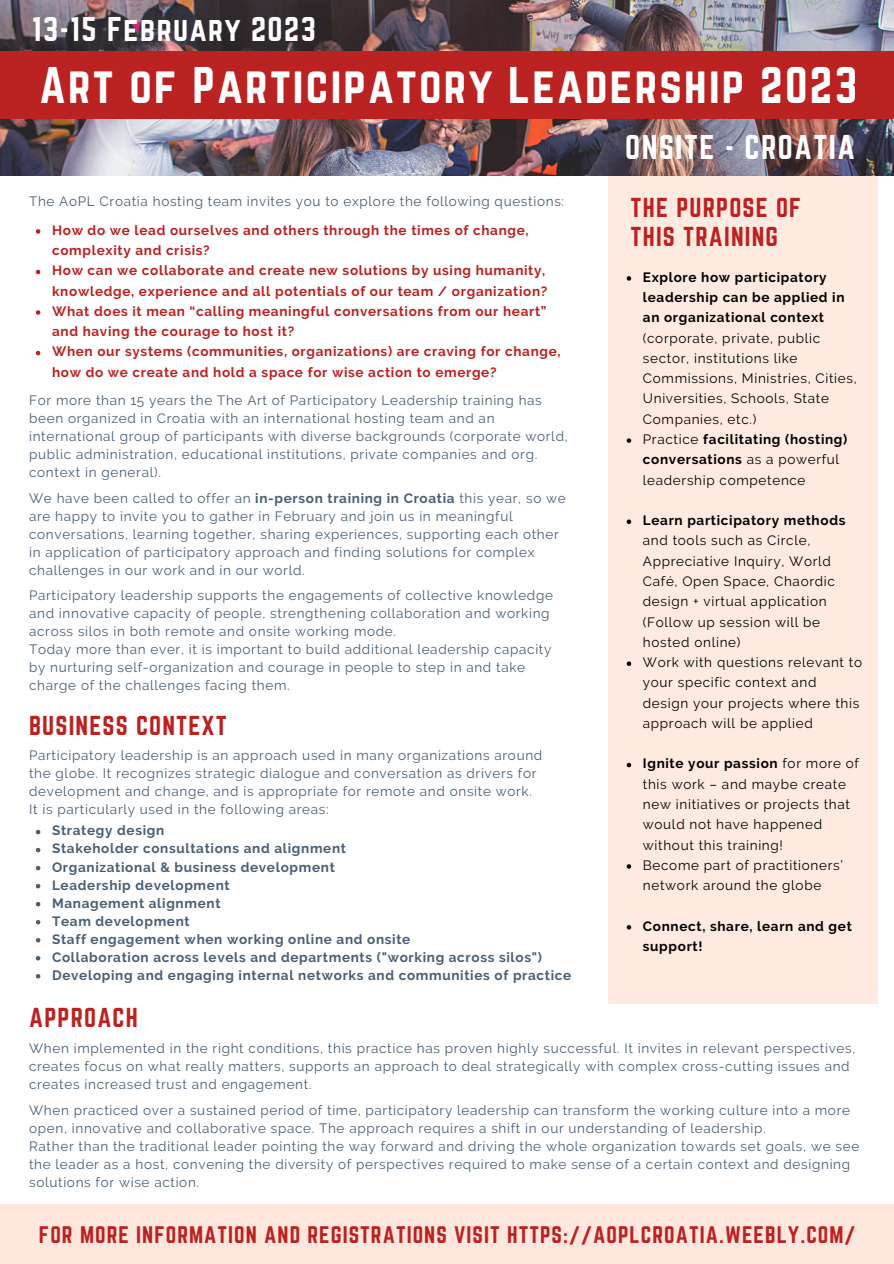
<style>
.page{position:relative;width:894px;height:1264px;background:#fff}
.page>*{position:absolute;margin:0;border:0;box-sizing:border-box;transform-origin:0 0}
.t1{font:45px "Norwester";letter-spacing:.05em;color:#fff}
.t2{font:30px "Norwester";letter-spacing:.05em;color:#fff}
.t3{font:24px/29.2px "Norwester";letter-spacing:.05em;color:#b22}
.t4{font:21px "Norwester";letter-spacing:.05em;color:#b22}
.t5{font:13.5px/18px "Raleway";letter-spacing:.05em;color:#495f74}
.t6{font:13.5px/20.2px "Raleway";letter-spacing:.05em;color:#000}
.t7{font:700 13.5px/20.2px "Raleway";letter-spacing:.05em;color:#b22}
.t8{font:700 13.5px/18px "Raleway";letter-spacing:.05em;color:#495f74}
.t9{font:700 13.5px/20.2px "Raleway";letter-spacing:.05em;color:#000}
.s1{font-weight:700}
</style>
<div class="page">
<div style="left:607px;top:159px;width:270px;height:845px;background:#ffeae2"></div>
<img style="left:0;top:0;width:893px;height:175px">
<div style="left:0;top:51px;width:893px;height:68px;background:#b22"></div>
<div style="left:0;top:1203px;width:893px;height:60px;background:#ffe7dd"></div>
<svg style="left:626px;top:276px;width:5px;height:5px"></svg>
<svg style="left:626px;top:438px;width:5px;height:5px"></svg>
<svg style="left:626px;top:519px;width:5px;height:5px"></svg>
<svg style="left:626px;top:661px;width:5px;height:5px"></svg>
<svg style="left:626px;top:762px;width:5px;height:5px"></svg>
<svg style="left:626px;top:864px;width:5px;height:4px"></svg>
<svg style="left:626px;top:925px;width:5px;height:4px"></svg>
<svg style="left:36px;top:829px;width:4px;height:5px"></svg>
<svg style="left:36px;top:847px;width:4px;height:5px"></svg>
<svg style="left:36px;top:865px;width:4px;height:5px"></svg>
<svg style="left:36px;top:883px;width:4px;height:5px"></svg>
<svg style="left:36px;top:902px;width:4px;height:4px"></svg>
<svg style="left:36px;top:920px;width:4px;height:4px"></svg>
<svg style="left:36px;top:938px;width:4px;height:4px"></svg>
<svg style="left:36px;top:956px;width:4px;height:4px"></svg>
<svg style="left:36px;top:974px;width:4px;height:4px"></svg>
<svg style="left:36px;top:229px;width:4px;height:5px"></svg>
<svg style="left:36px;top:270px;width:4px;height:4px"></svg>
<svg style="left:36px;top:310px;width:4px;height:5px"></svg>
<svg style="left:36px;top:351px;width:4px;height:4px"></svg>
<h2 class="t2" style="left:32px;top:11px;width:285px">13-15 February 2023</h2>
<h1 class="t1" style="left:40px;top:58px;width:819px">Art of Participatory Leadership 2023</h1>
<p class="t5" style="left:29px;top:193px;width:536px">The AoPL Croatia hosting team invites you to explore the following questions:</p>
<p class="t7" style="left:52px;top:220px;width:510px">How do we lead ourselves and others through the times of change, complexity and crisis?<br>How can we collaborate and create new solutions by using humanity, knowledge, experience and all potentials of our team / organization?<br>What does it mean “calling meaningful conversations from our heart” and having the courage to host it?<br>When our systems (communities, organizations) are craving for change, how do we create and hold a space for wise action to emerge?</p>
<p class="t5" style="left:29px;top:391px;width:540px">For more than 15 years the The Art of Participatory Leadership training has been organized in Croatia with an international hosting team and an international group of participants with diverse backgrounds (corporate world, public administration, educational institutions, private companies and org. context in general).</p>
<p class="t5" style="left:29px;top:489px;width:538px">We have been called to offer an <span class="s1">in-person training in Croatia</span> this year, so we are happy to invite you to gather in February and join us in meaningful conversations, learning together, sharing experiences, supporting each other in application of participatory approach and finding solutions for complex challenges in our work and in our world.</p>
<p class="t5" style="left:29px;top:586px;width:525px">Participatory leadership supports the engagements of collective knowledge and innovative capacity of people, strengthening collaboration and working across silos in both remote and onsite working mode.<br>Today more than ever, it is important to build additional leadership capacity by nurturing self-organization and courage in people to step in and take charge of the challenges facing them.</p>
<h3 class="t3" style="left:29px;top:710px;width:199px">BUSINESS CONTEXT</h3>
<p class="t5" style="left:29px;top:746px;width:514px">Participatory leadership is an approach used in many organizations around the globe. It recognizes strategic dialogue and conversation as drivers for development and change, and is appropriate for remote and onsite work.<br>It is particularly used in the following areas:</p>
<p class="t8" style="left:52px;top:821px;width:520px">Strategy design<br>Stakeholder consultations and alignment<br>Organizational &amp; business development<br>Leadership development<br>Management alignment<br>Team development<br>Staff engagement when working online and onsite<br>Collaboration across levels and departments ("working across silos")<br>Developing and engaging internal networks and communities of practice</p>
<h3 class="t3" style="left:29px;top:1002px;width:110px">APPROACH</h3>
<h2 class="t2" style="left:625px;top:128px;width:231px">ONSITE - CROATIA</h2>
<h3 class="t3" style="left:630px;top:193px;width:172px">THE PURPOSE OF<br>THIS TRAINING</h3>
<p class="t9" style="left:642px;top:267px;width:203px">Explore how participatory leadership can be applied in an organizational context</p>
<p class="t6" style="left:642px;top:328px;width:215px">(corporate, private, public sector, institutions like<br>Commissions, Ministries, Cities,<br>Universities, Schools, State<br>Companies, etc.)<br>Practice <span class="s1">facilitating (hosting) conversations</span> as a powerful leadership competence</p>
<p class="t9" style="left:642px;top:510px;width:204px">Learn participatory methods</p>
<p class="t6" style="left:642px;top:530px;width:221px">and tools such as Circle,<br>Appreciative Inquiry, World<br>Café, Open Space, Chaordic design + virtual application (Follow up session will be hosted online)<br>Work with questions relevant to your specific context and design your projects where this approach will be applied</p>
<p class="t6" style="left:642px;top:753px;width:218px"><span class="s1">Ignite your passion</span> for more of this work – and maybe create new initiatives or projects that would not have happened without this training!<br>Become part of practitioners’ network around the globe</p>
<p class="t9" style="left:642px;top:915px;width:210px">Connect, share, learn and get support!</p>
<p class="t5" style="left:29px;top:1038px;width:827px">When implemented in the right conditions, this practice has proven highly successful. It invites in relevant perspectives, creates focus on what really matters, supports an approach to deal strategically with complex cross-cutting issues and creates increased trust and engagement.</p>
<p class="t5" style="left:29px;top:1101px;width:831px">When practiced over a sustained period of time, participatory leadership can transform the working culture into a more open, innovative and collaborative space. The approach requires a shift in our understanding of leadership.<br>Rather than the traditional leader pointing the way forward and driving the whole organization towards set goals, we see the leader as a host, convening the diversity of perspectives required to make sense of a certain context and designing solutions for wise action.</p>
<h3 class="t4" style="left:39px;top:1221px;width:818px">FOR MORE INFORMATION AND REGISTRATIONS VISIT HTTPS://AOPLCROATIA.WEEBLY.COM/</h3>
</div>
